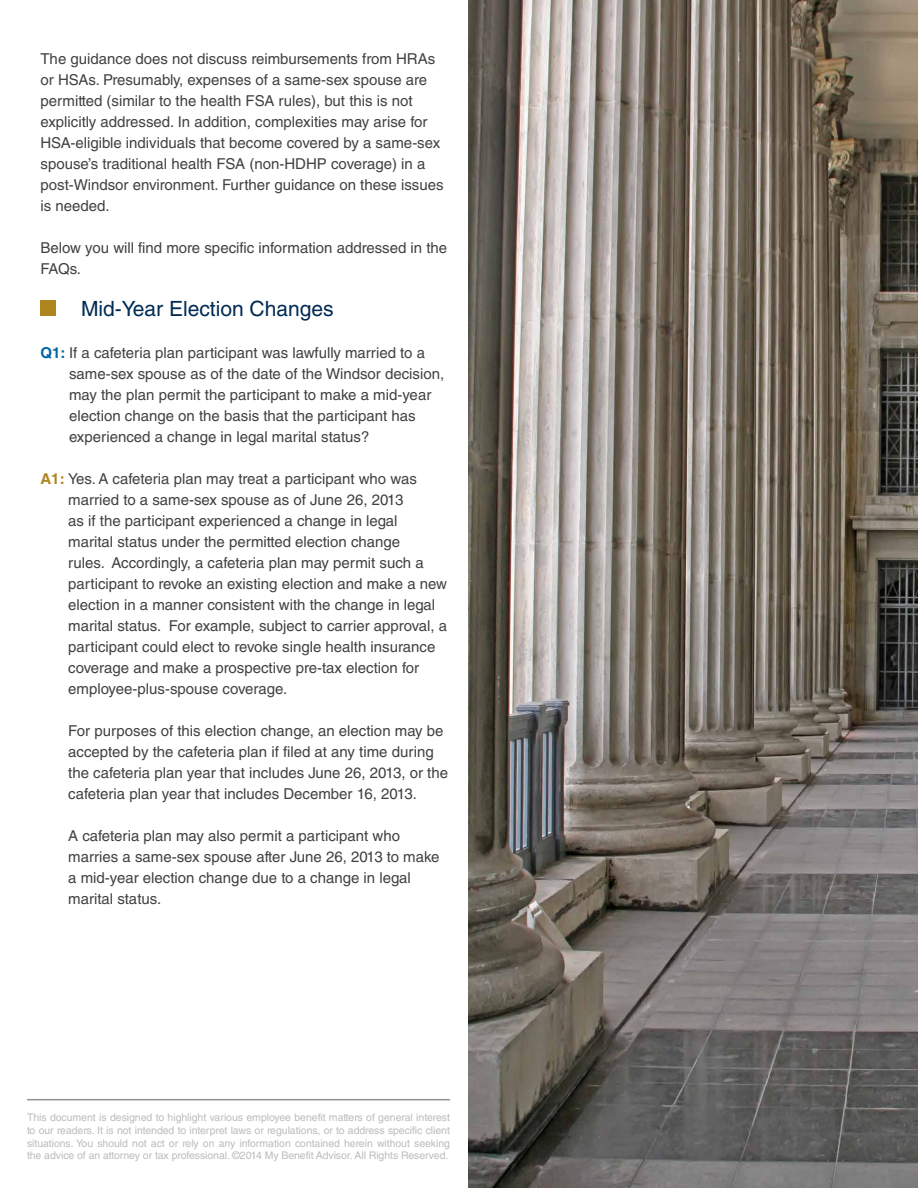
<style>
.page{position:relative;width:918px;height:1188px;background:#fff}
.page>*{position:absolute;margin:0;border:0;box-sizing:border-box;transform-origin:0 0}
.t1{font:21px "Helvetica LT Std";color:#002b54}
.t2{font:15px/21px "Helvetica LT Std";color:#414042}
.t3{font:10.5px/12.6px "Helvetica LT Std";letter-spacing:-.005em;color:#babcbe;text-align:justify}
.s1{font-weight:700;color:#0065a4}
.s2{font-weight:700;color:#b0851e}
</style>
<div class="page">
<hr style="left:27px;top:1099px;width:423px;height:1px;background:#919195">
<img style="left:468px;top:0;width:450px;height:1188px">
<div style="left:40px;top:300px;width:16px;height:16px;background:#b0851e"></div>
<p class="t2" style="left:40px;top:48px;width:405px">The guidance does not discuss reimbursements from HRAs or HSAs. Presumably, expenses of a same-sex spouse are permitted (similar to the health FSA rules), but this is not explicitly addressed. In addition, complexities may arise for HSA-eligible individuals that become covered by a same-sex spouse’s traditional health FSA (non-HDHP coverage) in a post-Windsor environment. Further guidance on these issues is needed.</p>
<p class="t2" style="left:40px;top:237px;width:408px">Below you will find more specific information addressed in the<br>FAQs.</p>
<h1 class="t1" style="left:81px;top:296px;width:254px">Mid-Year Election Changes</h1>
<p class="t2" style="left:69px;top:342px;width:377px;text-indent:-29px"><span class="s1">Q1:</span> If a cafeteria plan participant was lawfully married to a same-sex spouse as of the date of the Windsor decision, may the plan permit the participant to make a mid-year election change on the basis that the participant has experienced a change in legal marital status?</p>
<p class="t2" style="left:68px;top:468px;width:381px;text-indent:-28px"><span class="s2">A1:</span> Yes. A cafeteria plan may treat a participant who was married to a same-sex spouse as of June 26, 2013<br>as if the participant experienced a change in legal<br>marital status under the permitted election change<br>rules. Accordingly, a cafeteria plan may permit such a participant to revoke an existing election and make a new election in a manner consistent with the change in legal marital status. For example, subject to carrier approval, a participant could elect to revoke single health insurance coverage and make a prospective pre-tax election for employee-plus-spouse coverage.</p>
<p class="t2" style="left:68px;top:720px;width:381px">For purposes of this election change, an election may be accepted by the cafeteria plan if filed at any time during the cafeteria plan year that includes June 26, 2013, or the cafeteria plan year that includes December 16, 2013.</p>
<p class="t2" style="left:68px;top:825px;width:373px">A cafeteria plan may also permit a participant who marries a same-sex spouse after June 26, 2013 to make a mid-year election change due to a change in legal marital status.</p>
<p class="t3" style="left:27px;top:1111px;width:425px">This document is designed to highlight various employee benefit matters of general interest to our readers. It is not intended to interpret laws or regulations, or to address specific client situations. You should not act or rely on any information contained herein without seeking the advice of an attorney or tax professional. ©2014 My Benefit Advisor. All Rights Reserved.</p>
</div>
